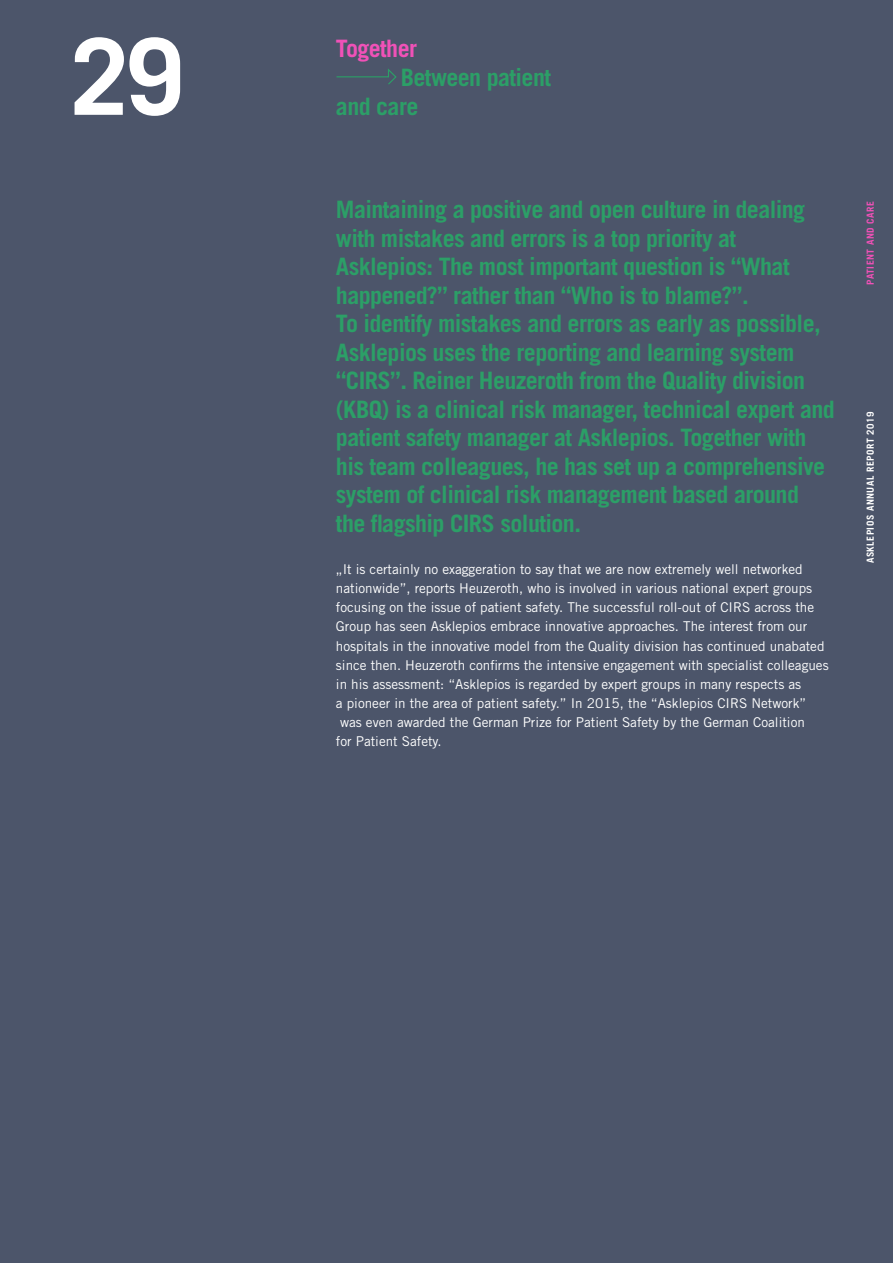
<style>
.page{position:relative;width:893px;height:1263px;background:#4c556a}
.page>*{position:absolute;margin:0;border:0;box-sizing:border-box;transform-origin:0 0}
.t1{font:700 106.05px "Trade Gothic LT Std";color:#fff}
.t2{font:700 24px/28.5px "Trade Gothic LT Std";letter-spacing:-.025em;color:#2c9f67}
.t3{font:700 24px "Trade Gothic LT Std";letter-spacing:-.025em;color:#f051b7}
.t4{font:13.5px "Trade Gothic LT Std";color:#fff}
.t5{font:700 9.75px "Trade Gothic LT Std";letter-spacing:.05em;color:#fff}
.t6{font:700 9.75px "Trade Gothic LT Std";letter-spacing:.05em;color:#f051b7}
</style>
<div class="page">
<svg style="left:336px;top:69px;width:61px;height:16px"></svg>
<h1 class="t1" style="left:70px;top:12px;width:115px">29</h1>
<h2 class="t3" style="left:336px;top:34px;width:83px">Together</h2>
<h2 class="t2" style="left:336px;top:63px;width:217px;text-indent:65px">Between patient and care</h2>
<p class="t2" style="left:336px;top:195px;width:500px">Maintaining a positive and open culture in dealing with mistakes and errors is a top priority at Asklepios: The most important question is “What happened?” rather than “Who is to blame?”.<br>To identify mistakes and errors as early as possible, Asklepios uses the reporting and learning system “CIRS”. Reiner Heuzeroth from the Quality division (KBQ) is a clinical risk manager, technical expert and patient safety manager at Asklepios. Together with his team colleagues, he has set up a comprehensive system of clinical risk management based around<br>the flagship CIRS solution.</p>
<p class="t6" style="left:864px;top:285px;width:85px;rotate:-90deg">PATIENT AND CARE</p>
<p class="t5" style="left:864px;top:563px;width:153px;rotate:-90deg">ASKLEPIOS ANNUAL REPORT 2019</p>
<p class="t4" style="left:336px;top:561px;width:468px">„It is certainly no exaggeration to say that we are now extremely well networked</p>
<p class="t4" style="left:336px;top:580px;width:478px">nationwide”, reports Heuzeroth, who is involved in various national expert groups</p>
<p class="t4" style="left:336px;top:599px;width:480px">focusing on the issue of patient safety. The successful roll-out of CIRS across the</p>
<p class="t4" style="left:336px;top:618px;width:473px">Group has seen Asklepios embrace innovative approaches. The interest from our</p>
<p class="t4" style="left:336px;top:638px;width:490px">hospitals in the innovative model from the Quality division has continued unabated</p>
<p class="t4" style="left:336px;top:657px;width:494px">since then. Heuzeroth confirms the intensive engagement with specialist colleagues</p>
<p class="t4" style="left:336px;top:676px;width:467px">in his assessment: “Asklepios is regarded by expert groups in many respects as</p>
<p class="t4" style="left:336px;top:695px;width:472px">a pioneer in the area of patient safety.” In 2015, the “Asklepios CIRS Network”</p>
<p class="t4" style="left:340px;top:714px;width:466px">was even awarded the German Prize for Patient Safety by the German Coalition</p>
<p class="t4" style="left:336px;top:733px;width:107px">for Patient Safety.</p>
</div>
